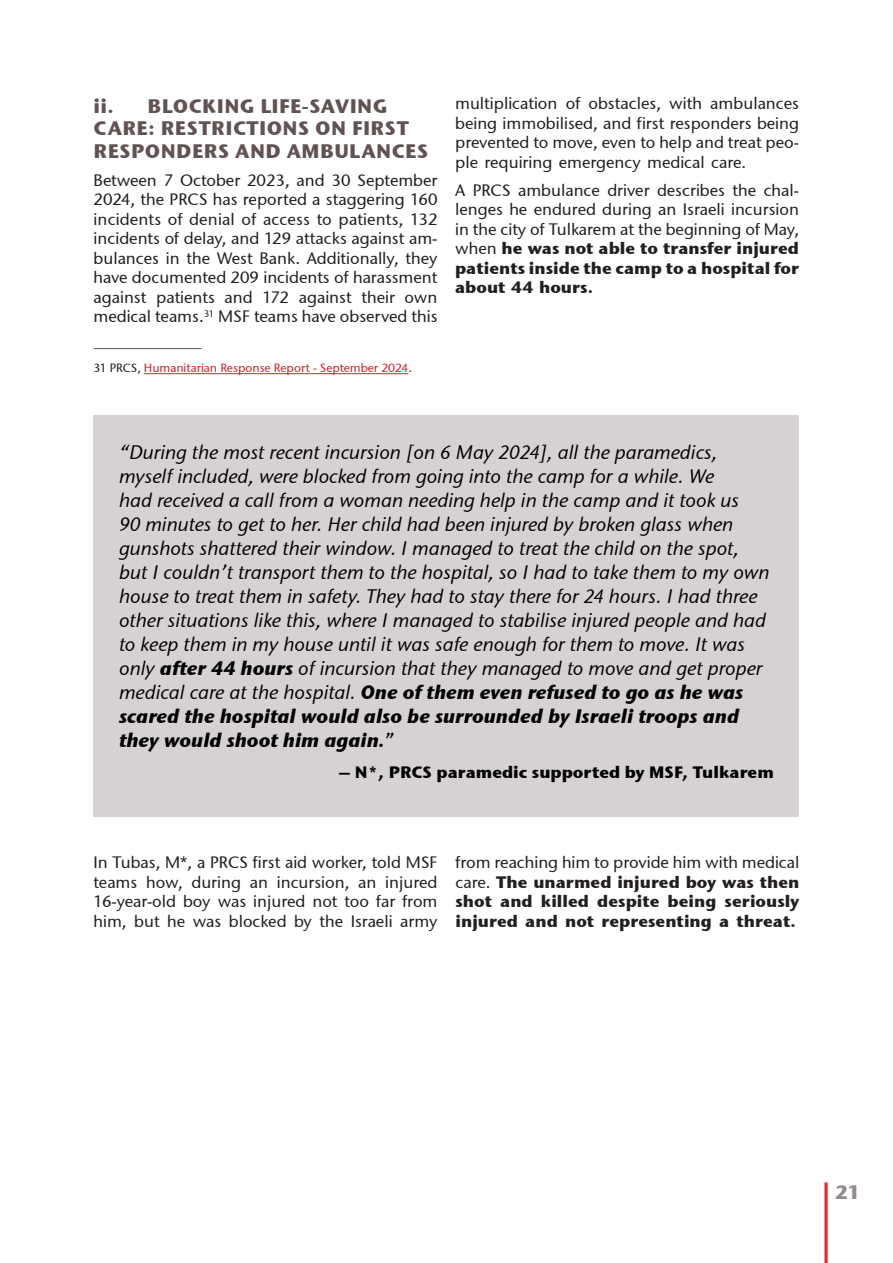
<style>
.page{position:relative;width:893px;height:1263px;background:#fff}
.page>*{position:absolute;margin:0;border:0;box-sizing:border-box;transform-origin:0 0}
.t1{font:italic 19.5px/24px "Stone Sans ITCTT Medium";color:#000}
.t2{font:italic 19.5px/24px "Stone Sans ITCTT Bold";color:#000}
.t3{font:19.5px/22.5px "Stone Sans ITCTT Bold";letter-spacing:.02em;color:#615353}
.t4{font:19.5px "Stone Sans ITCTT Bold";color:#958b8b}
.t5{font:16.5px/19.5px "Stone Sans ITCTT Medium";color:#231f20;text-align:justify}
.t6{font:16.5px/19.5px "Stone Sans ITCTT Bold";color:#231f20;text-align:justify}
.t7{font:16.5px "Stone Sans ITCTT Bold";color:#000}
.t8{font:12px "Stone Sans ITCTT Medium";color:#d1232a}
.s1{color:#231f20}
.s2{font-family:"Stone Sans ITCTT Medium"}
.s3{font-family:"Stone Sans ITCTT Bold"}
.s4{font-family:"Stone Sans ITCTT Medium";font-style:normal}
</style>
<div class="page">
<hr style="left:824px;top:1182px;width:3px;height:81px;background:#ee1d23">
<hr style="left:94px;top:348px;width:108px;height:1px;background:#615353">
<hr style="left:144px;top:373px;width:264px;height:1px;background:#d1232a">
<div style="left:94px;top:415px;width:705px;height:401px;background:#d6d1d2"></div>
<p class="t3" style="left:94px;top:97px;width:336px">ii. BLOCKING LIFE-SAVING<br>CARE: RESTRICTIONS ON FIRST<br>RESPONDERS AND AMBULANCES</p>
<p class="t5" style="left:94px;top:172px;width:345px">Between 7 October 2023, and 30 September 2024, the PRCS has reported a staggering 160 incidents of denial of access to patients, 132 incidents of delay, and 129 attacks against am&shy;bulances in the West Bank. Additionally, they have documented 209 incidents of harassment against patients and 172 against their own medical teams.<sup>31</sup> MSF teams have observed this</p>
<p class="t8" style="left:94px;top:363px;width:320px"><span class="s1">31 PRCS,</span> Humanitarian Response Report - September 2024<span class="s1">.</span></p>
<p class="t5" style="left:455px;top:95px;width:345px">multiplication of obstacles, with ambulances being immobilised, and first responders being prevented to move, even to help and treat peo&shy;ple requiring emergency medical care.</p>
<p class="t5" style="left:455px;top:182px;width:345px">A PRCS ambulance driver describes the chal&shy;lenges he endured during an Israeli incursion in the city of Tulkarem at the beginning of May,</p>
<p class="t6" style="left:455px;top:240px;width:345px"><span class="s2">when</span> he was not able to transfer injured patients inside the camp to a hospital for about 44 hours.</p>
<p class="t1" style="left:119px;top:442px;width:652px">“During the most recent incursion [on 6 May 2024], all the paramedics, myself included, were blocked from going into the camp for a while. We<br>had received a call from a woman needing help in the camp and it took us<br>90 minutes to get to her. Her child had been injured by broken glass when gunshots shattered their window. I managed to treat the child on the spot, but I couldn’t transport them to the hospital, so I had to take them to my own house to treat them in safety. They had to stay there for 24 hours. I had three other situations like this, where I managed to stabilise injured people and had to keep them in my house until it was safe enough for them to move. It was only <span class="s3">after 44 hours</span> of incursion that they managed to move and get proper</p>
<p class="t2" style="left:119px;top:682px;width:626px"><span class="s2">medical care at the hospital.</span> One of them even refused to go as he was scared the hospital would also be surrounded by Israeli troops and they would shoot him again.<span class="s4">”</span></p>
<p class="t7" style="left:339px;top:765px;width:436px">– N*, PRCS paramedic supported by MSF, Tulkarem</p>
<p class="t5" style="left:94px;top:855px;width:345px">In Tubas, M*, a PRCS first aid worker, told MSF teams how, during an incursion, an injured 16-year-old boy was injured not too far from him, but he was blocked by the Israeli army</p>
<p class="t5" style="left:455px;top:855px;width:345px">from reaching him to provide him with medical</p>
<p class="t6" style="left:455px;top:874px;width:345px"><span class="s2">care.</span> The unarmed injured boy was then shot and killed despite being seriously injured and not representing a threat.</p>
<p class="t4" style="left:835px;top:1184px;width:27px">21</p>
</div>
